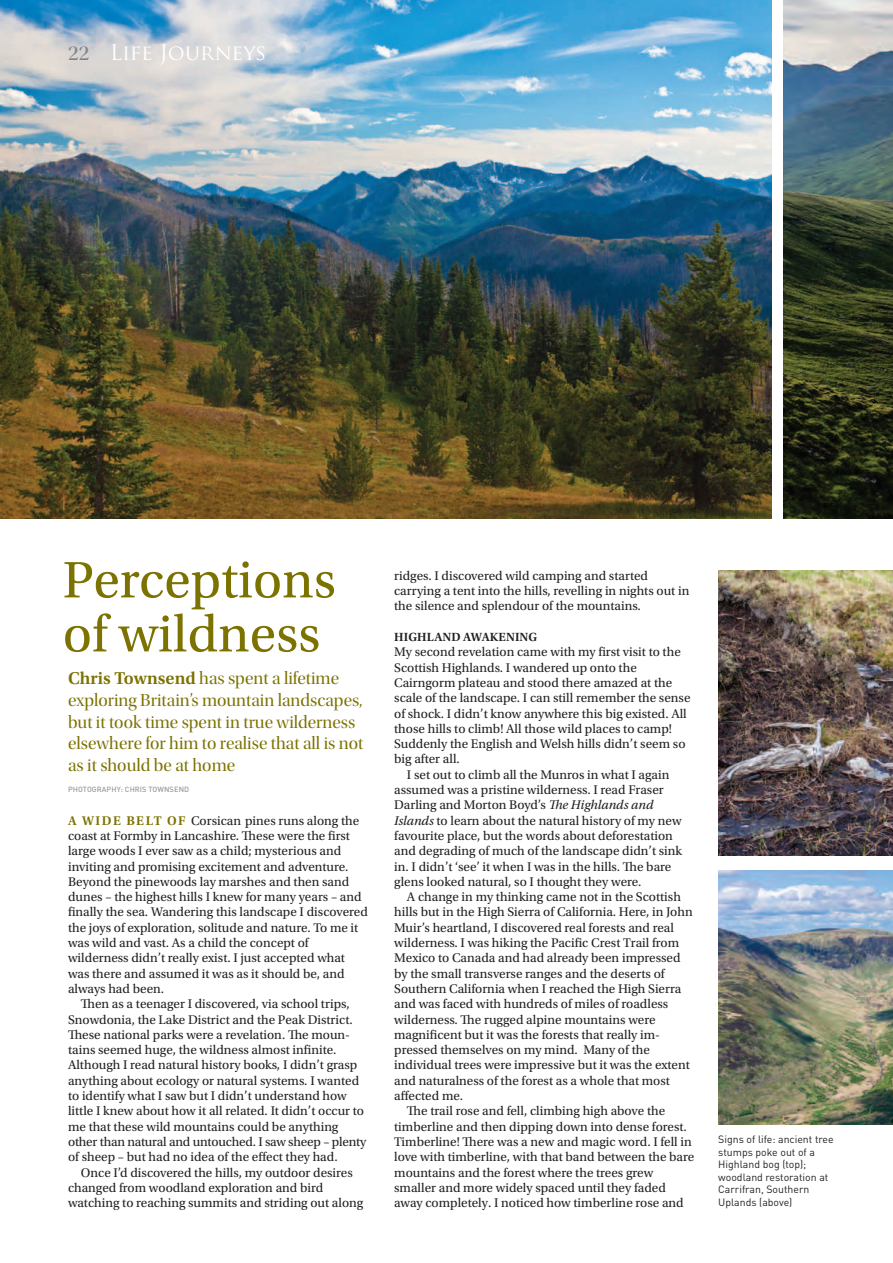
<style>
.page{position:relative;width:893px;height:1263px;background:#fff}
.page>*{position:absolute;margin:0;border:0;box-sizing:border-box;transform-origin:0 0}
.t1{font:54px/54px "Utopia Std";color:#7b7200}
.t2{font:21px "Trajan Pro";color:#fff}
.t3{font:18px/21.6px "Utopia Std Disp";color:#7b7200}
.t4{font:13.2px/15.3px "Utopia Std";color:#231f20}
.t5{font:600 13.2px "Utopia Std";color:#7b7200}
.t6{font:600 12.45px "Utopia Std";color:#231f20}
.t7{font:10.5px/12.6px "DINOT";color:#231f20}
.t8{font:500 7.5px "DINOT";letter-spacing:.01em;color:#808285}
.s1{font-family:"Utopia Std Disp";font-size:21.3px;color:#808285}
.s2{font-family:"Utopia Std";font-weight:600}
.s3{font-weight:600;color:#7b7200}
.s4{font-style:italic}
</style>
<div class="page">
<img style="left:783px;top:0;width:110px;height:519px">
<img style="left:0;top:0;width:772px;height:519px">
<img style="left:718px;top:570px;width:175px;height:285px">
<img style="left:718px;top:870px;width:175px;height:254px">
<h2 class="t2" style="left:68px;top:39px;width:200px"><span class="s1">22</span> Life Journeys</h2>
<h1 class="t1" style="left:63px;top:554px;width:275px">Perceptions of wildness</h1>
<h3 class="t3" style="left:68px;top:668px;width:297px"><span class="s2">CHRIS TOWNSEND</span> has spent a lifetime exploring Britain’s mountain landscapes, but it took time spent in true wilderness elsewhere for him to realise that all is not as it should be at home</h3>
<p class="t8" style="left:68px;top:784px;width:123px">PHOTOGRAPHY: CHRIS TOWNSEND</p>
<p class="t4" style="left:68px;top:813px;width:301px;text-indent:99px"><span class="s3">OF</span> Corsican pines runs along the coast at Formby in Lancashire. These were the first large woods I ever saw as a child; mysterious and inviting and promising excitement and adventure.<br>Beyond the pinewoods lay marshes and then sand dunes – the highest hills I knew for many years – and finally the sea. Wandering this landscape I discovered the joys of exploration, solitude and nature. To me it was wild and vast. As a child the concept of wilderness didn’t really exist. I just accepted what was there and assumed it was as it should be, and always had been.</p>
<p class="t4" style="left:68px;top:996px;width:300px;text-indent:13px">Then as a teenager I discovered, via school trips, Snowdonia, the Lake District and the Peak District.<br>These national parks were a revelation. The moun&shy;tains seemed huge, the wildness almost infinite.<br>Although I read natural history books, I didn’t grasp anything about ecology or natural systems. I wanted to identify what I saw but I didn’t understand how little I knew about how it all related. It didn’t occur to me that these wild mountains could be anything other than natural and untouched. I saw sheep – plenty of sheep – but had no idea of the effect they had.</p>
<p class="t4" style="left:68px;top:1165px;width:297px;text-indent:13px">Once I’d discovered the hills, my outdoor desires changed from woodland exploration and bird watching to reaching summits and striding out along</p>
<p class="t5" style="left:68px;top:813px;width:25px">A WIDE</p>
<p class="t5" style="left:126px;top:813px;width:10px">BELT</p>
<p class="t4" style="left:394px;top:568px;width:297px">ridges. I discovered wild camping and started carrying a tent into the hills, revelling in nights out in the silence and splendour of the mountains.</p>
<p class="t6" style="left:394px;top:630px;width:19px">HIGHLAND</p>
<p class="t6" style="left:463px;top:630px;width:10px">AWA</p>
<p class="t6" style="left:490px;top:630px;width:18px">KENING</p>
<p class="t4" style="left:394px;top:645px;width:288px">My second revelation came with my first visit to the</p>
<p class="t4" style="left:394px;top:660px;width:244px">Scottish Highlands. I wandered up onto the</p>
<p class="t4" style="left:394px;top:675px;width:280px">Cairngorm plateau and stood there amazed at the</p>
<p class="t4" style="left:394px;top:690px;width:298px">scale of the landscape. I can still remember the sense</p>
<p class="t4" style="left:394px;top:706px;width:294px">of shock. I didn’t know anywhere this big existed. All</p>
<p class="t4" style="left:394px;top:721px;width:279px">those hills to climb! All those wild places to camp!</p>
<p class="t4" style="left:394px;top:736px;width:293px">Suddenly the English and Welsh hills didn’t seem so</p>
<p class="t4" style="left:394px;top:752px;width:67px">big after all.</p>
<p class="t4" style="left:407px;top:767px;width:264px">I set out to climb all the Munros in what I again</p>
<p class="t4" style="left:394px;top:782px;width:271px">assumed was a pristine wilderness. I read Fraser</p>
<p class="t4" style="left:394px;top:798px;width:261px">Darling and Morton Boyd’s <span class="s4">The Highlands and</span></p>
<p class="t4" style="left:394px;top:813px;width:289px"><span class="s4">Islands</span> to learn about the natural history of my new</p>
<p class="t4" style="left:394px;top:828px;width:280px">favourite place, but the words about deforestation</p>
<p class="t4" style="left:394px;top:843px;width:289px">and degrading of much of the landscape didn’t sink</p>
<p class="t4" style="left:394px;top:859px;width:279px">in. I didn’t ‘see’ it when I was in the hills. The bare</p>
<p class="t4" style="left:394px;top:874px;width:249px">glens looked natural, so I thought they were.</p>
<p class="t4" style="left:407px;top:889px;width:275px">A change in my thinking came not in the Scottish</p>
<p class="t4" style="left:394px;top:905px;width:300px">hills but in the High Sierra of California. Here, in John</p>
<p class="t4" style="left:394px;top:920px;width:281px">Muir’s heartland, I discovered real forests and real</p>
<p class="t4" style="left:394px;top:935px;width:286px">wilderness. I was hiking the Pacific Crest Trail from</p>
<p class="t4" style="left:394px;top:951px;width:288px">Mexico to Canada and had already been impressed</p>
<p class="t4" style="left:394px;top:966px;width:272px">by the small transverse ranges and the deserts of</p>
<p class="t4" style="left:394px;top:981px;width:289px">Southern California when I reached the High Sierra</p>
<p class="t4" style="left:394px;top:996px;width:276px">and was faced with hundreds of miles of roadless</p>
<p class="t4" style="left:394px;top:1012px;width:263px">wilderness. The rugged alpine mountains were</p>
<p class="t4" style="left:394px;top:1027px;width:267px">magnificent but it was the forests that really im-</p>
<p class="t4" style="left:394px;top:1042px;width:257px">pressed themselves on my mind. Many of the</p>
<p class="t4" style="left:394px;top:1058px;width:297px">individual trees were impressive but it was the extent</p>
<p class="t4" style="left:394px;top:1073px;width:277px">and naturalness of the forest as a whole that most</p>
<p class="t4" style="left:394px;top:1088px;width:70px">affected me.</p>
<p class="t4" style="left:407px;top:1104px;width:260px">The trail rose and fell, climbing high above the</p>
<p class="t4" style="left:394px;top:1119px;width:294px">timberline and then dipping down into dense forest.</p>
<p class="t4" style="left:394px;top:1134px;width:299px">Timberline! There was a new and magic word. I fell in</p>
<p class="t4" style="left:394px;top:1149px;width:302px">love with timberline, with that band between the bare</p>
<p class="t4" style="left:394px;top:1165px;width:260px">mountains and the forest where the trees grew</p>
<p class="t4" style="left:394px;top:1180px;width:273px">smaller and more widely spaced until they faded</p>
<p class="t4" style="left:394px;top:1195px;width:291px">away completely. I noticed how timberline rose and</p>
<p class="t7" style="left:718px;top:1132px;width:117px">Signs of life: ancient tree stumps poke out of a<br>Highland bog (top); woodland restoration at<br>Carrifran, Southern<br>Uplands (above)</p>
</div>
